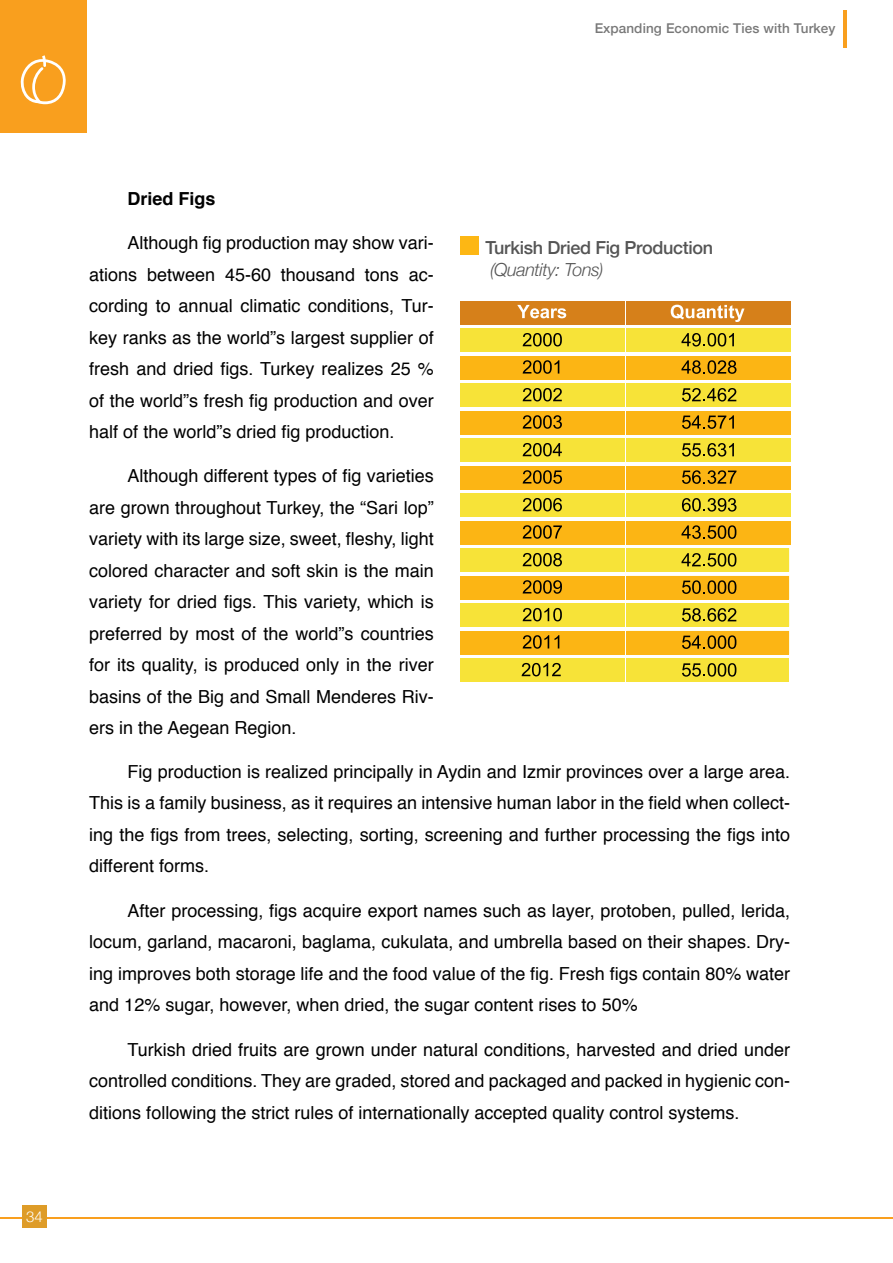
<style>
.page{position:relative;width:893px;height:1263px;background:#fff}
.page>*{position:absolute;margin:0;border:0;box-sizing:border-box;transform-origin:0 0}
.t1{font:18px/31.5px "Helvetica";color:#000;text-align:justify}
.t2{font:500 18px "Helvetica Neue";letter-spacing:-.02em;color:#1c1c1c}
.t3{font:italic 300 18px "Helvetica Neue";letter-spacing:-.02em;color:#1c1c1c}
.t4{font:700 18px "Helvetica";color:#000}
.t5{font:300 15px "Helvetica Neue";color:#fff}
.t6{font:500 13.5px "Helvetica Neue";letter-spacing:.01em;color:#000}
</style>
<div class="page">
<div style="left:0;top:0;width:87px;height:133px;background:#f99f1e"></div>
<hr style="left:843px;top:10px;width:3px;height:38px;background:#f99f1e">
<hr style="left:0;top:1216px;width:893px;height:2px;background:#f99f1e">
<div style="left:22px;top:1205px;width:24px;height:23px;background:#de9c28"></div>
<svg style="left:20px;top:55px;width:46px;height:49px"></svg>
<div style="left:460px;top:236px;width:18px;height:19px;background:#fdb714"></div>
<div style="left:626px;top:328px;width:164px;height:24px;background:#f7e338"></div>
<div style="left:626px;top:383px;width:164px;height:23px;background:#f7e338"></div>
<div style="left:626px;top:438px;width:164px;height:23px;background:#f7e338"></div>
<div style="left:626px;top:493px;width:164px;height:23px;background:#f7e338"></div>
<div style="left:460px;top:328px;width:164px;height:24px;background:#f7e338"></div>
<div style="left:460px;top:383px;width:164px;height:23px;background:#f7e338"></div>
<div style="left:460px;top:438px;width:164px;height:23px;background:#f7e338"></div>
<div style="left:460px;top:493px;width:164px;height:23px;background:#f7e338"></div>
<div style="left:460px;top:548px;width:164px;height:23px;background:#f7e338"></div>
<div style="left:460px;top:603px;width:164px;height:23px;background:#f7e338"></div>
<div style="left:460px;top:658px;width:164px;height:23px;background:#f7e338"></div>
<div style="left:627px;top:658px;width:162px;height:23px;background:#f7e338"></div>
<div style="left:626px;top:356px;width:164px;height:23px;background:#fcb514"></div>
<div style="left:626px;top:411px;width:164px;height:23px;background:#fcb514"></div>
<div style="left:626px;top:466px;width:164px;height:23px;background:#fcb514"></div>
<div style="left:626px;top:521px;width:164px;height:23px;background:#fcb514"></div>
<div style="left:460px;top:356px;width:164px;height:23px;background:#fcb514"></div>
<div style="left:460px;top:411px;width:164px;height:23px;background:#fcb514"></div>
<div style="left:460px;top:466px;width:164px;height:23px;background:#fcb514"></div>
<div style="left:460px;top:521px;width:164px;height:23px;background:#fcb514"></div>
<div style="left:460px;top:576px;width:164px;height:23px;background:#fcb514"></div>
<div style="left:460px;top:631px;width:164px;height:23px;background:#fcb514"></div>
<div style="left:626px;top:301px;width:164px;height:23px;background:#d6801a"></div>
<div style="left:460px;top:301px;width:164px;height:23px;background:#d6801a"></div>
<svg style="left:517px;top:305px;width:49px;height:13px"></svg>
<svg style="left:671px;top:305px;width:73px;height:17px"></svg>
<svg style="left:523px;top:333px;width:39px;height:13px"></svg>
<svg style="left:523px;top:360px;width:36px;height:14px"></svg>
<svg style="left:523px;top:388px;width:39px;height:13px"></svg>
<svg style="left:523px;top:415px;width:39px;height:14px"></svg>
<svg style="left:523px;top:443px;width:39px;height:13px"></svg>
<svg style="left:523px;top:470px;width:39px;height:14px"></svg>
<svg style="left:523px;top:498px;width:39px;height:13px"></svg>
<svg style="left:523px;top:525px;width:39px;height:14px"></svg>
<svg style="left:523px;top:553px;width:39px;height:13px"></svg>
<svg style="left:523px;top:580px;width:39px;height:14px"></svg>
<svg style="left:523px;top:608px;width:39px;height:13px"></svg>
<svg style="left:523px;top:635px;width:36px;height:14px"></svg>
<svg style="left:522px;top:663px;width:39px;height:13px"></svg>
<svg style="left:681px;top:333px;width:53px;height:13px"></svg>
<svg style="left:681px;top:360px;width:55px;height:14px"></svg>
<svg style="left:682px;top:388px;width:54px;height:14px"></svg>
<svg style="left:682px;top:415px;width:52px;height:14px"></svg>
<svg style="left:682px;top:443px;width:52px;height:14px"></svg>
<svg style="left:682px;top:470px;width:54px;height:14px"></svg>
<svg style="left:682px;top:498px;width:54px;height:14px"></svg>
<svg style="left:681px;top:525px;width:55px;height:14px"></svg>
<svg style="left:627px;top:548px;width:162px;height:106px;background:#ebc53a"></svg>
<svg style="left:682px;top:663px;width:54px;height:14px"></svg>
<p class="t6" style="left:594px;top:18px;width:243px">Expanding Economic Ties with Turkey</p>
<p class="t5" style="left:26px;top:1205px;width:18px">34</p>
<p class="t4" style="left:128px;top:184px;width:90px">Dried Figs</p>
<p class="t1" style="left:89px;top:228px;width:346px;text-indent:38px">Although fig production may show vari&shy;ations between 45-60 thousand tons ac&shy;cording to annual climatic conditions, Tur&shy;key ranks as the world”s largest supplier of fresh and dried figs. Turkey realizes 25 % of the world”s fresh fig production and over half of the world”s dried fig production.</p>
<p class="t1" style="left:89px;top:461px;width:346px;text-indent:38px">Although different types of fig varieties are grown throughout Turkey, the “Sari lop” variety with its large size, sweet, fleshy, light colored character and soft skin is the main variety for dried figs. This variety, which is preferred by most of the world”s countries for its quality, is produced only in the river basins of the Big and Small Menderes Riv&shy;ers in the Aegean Region.</p>
<p class="t2" style="left:485px;top:233px;width:229px">Turkish Dried Fig Production</p>
<p class="t3" style="left:490px;top:256px;width:115px">(Quantity: Tons)</p>
<p class="t1" style="left:89px;top:756px;width:702px;text-indent:38px">Fig production is realized principally in Aydin and Izmir provinces over a large area.<br>This is a family business, as it requires an intensive human labor in the field when collect&shy;ing the figs from trees, selecting, sorting, screening and further processing the figs into different forms.</p>
<p class="t1" style="left:89px;top:895px;width:702px;text-indent:38px">After processing, figs acquire export names such as layer, protoben, pulled, lerida, locum, garland, macaroni, baglama, cukulata, and umbrella based on their shapes. Dry&shy;ing improves both storage life and the food value of the fig. Fresh figs contain 80% water and 12% sugar, however, when dried, the sugar content rises to 50%</p>
<p class="t1" style="left:89px;top:1034px;width:702px;text-indent:38px">Turkish dried fruits are grown under natural conditions, harvested and dried under controlled conditions. They are graded, stored and packaged and packed in hygienic con&shy;ditions following the strict rules of internationally accepted quality control systems.</p>
</div>
